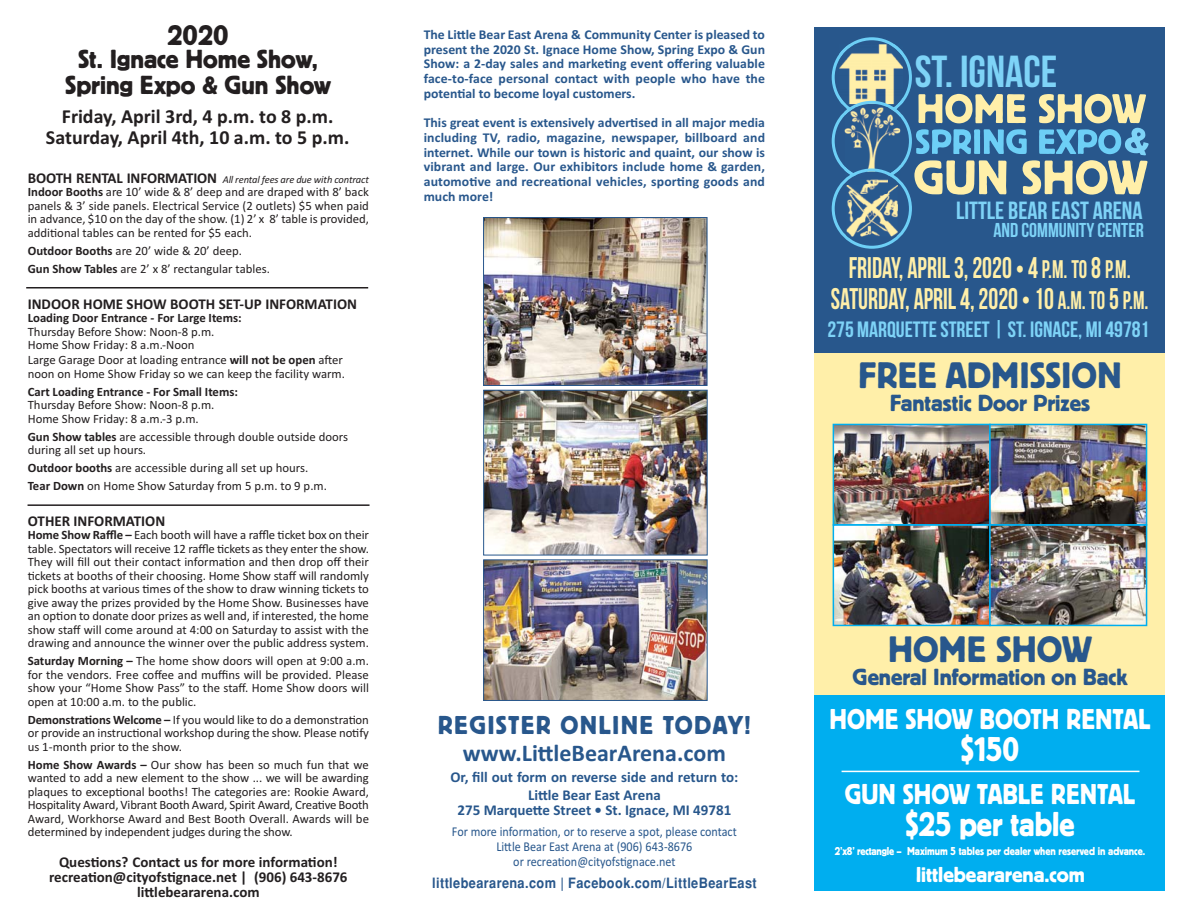
<style>
.page{position:relative;width:1188px;height:918px;background:#fff}
.page>*{position:absolute;margin:0;border:0;box-sizing:border-box;transform-origin:0 0}
.t1{font:44.85px "Bebas Neue";color:#7ed3f7}
.t2{font:38.4px "Block T";color:#28578c}
.t3{font:36px "Block T";color:#fff;scale:.9 1}
.t4{font:30px "Block T";color:#fff;scale:.9 1}
.t5{font:29.85px/31.5px "Bebas Neue";color:#ffefa9;text-align:center;scale:.84 1}
.t6{font:29.85px "Block T";color:#231f20}
.t7{font:27.3px/26.4px "Block T";color:#231f20;text-align:center}
.t8{font:27px "Block T";letter-spacing:.05em;color:#28578c}
.t9{font:24.9px "Bebas Neue";color:#7ed3f7}
.t10{font:24.3px "Block T";color:#28578c}
.t11{font:700 24px "Calibri";color:#28578c}
.t12{font:22.5px "Block T";color:#fff}
.t13{font:22.2px "Bebas Neue";color:#7ed3f7}
.t14{font:20.1px "Bebas Neue";color:#7ed3f7}
.t15{font:700 19.95px/21.1px "Calibri";color:#231f20;text-align:center}
.t16{font:700 15px/15px "Calibri";color:#231f20;text-align:center}
.t17{font:700 15px/18px "Calibri";color:#28578c;text-align:center}
.t18{font:700 14.25px "Helvetica";letter-spacing:.03em;color:#28578c;scale:.9 1}
.t19{font:700 13.5px/14.7px "Calibri";letter-spacing:.01em;color:#28578c;text-align:justify}
.t20{font:13.5px/15px "Calibri";color:#28578c;text-align:center;scale:.9 1}
.t21{font:12.75px/13.5px "Calibri";color:#231f20}
.t22{font:12px "Block T";color:#fff;scale:.9 1}
.t23{font:italic 10.5px "Calibri";letter-spacing:-.01em;color:#231f20}
.s1{font-weight:700;font-style:normal;font-size:15px}
.s2{font-weight:700}
.s3{font-size:25.5px}
</style>
<div class="page">
<div style="left:815px;top:78px;width:350px;height:813px;background:#ffefa9"></div>
<div style="left:815px;top:696px;width:350px;height:195px;background:#00aeef"></div>
<img style="left:485px;top:219px;width:220px;height:165px">
<div style="left:483px;top:217px;width:224px;height:169px;border:1px solid #28578c"></div>
<img style="left:485px;top:392px;width:221px;height:161px">
<div style="left:483px;top:390px;width:225px;height:165px;border:1px solid #28578c"></div>
<img style="left:485px;top:561px;width:221px;height:138px">
<div style="left:483px;top:559px;width:225px;height:142px;border:1px solid #28578c"></div>
<img style="left:836px;top:427px;width:152px;height:96px">
<div style="left:833px;top:424px;width:158px;height:102px;border:2px solid #00aeef"></div>
<img style="left:992px;top:427px;width:152px;height:96px">
<div style="left:989px;top:424px;width:158px;height:102px;border:2px solid #00aeef"></div>
<img style="left:836px;top:527px;width:152px;height:96px">
<div style="left:833px;top:524px;width:158px;height:102px;border:2px solid #00aeef"></div>
<img style="left:992px;top:527px;width:152px;height:96px">
<div style="left:989px;top:524px;width:158px;height:102px;border:2px solid #00aeef"></div>
<div style="left:815px;top:27px;width:350px;height:325px;background:#28578c"></div>
<svg style="left:832px;top:37px;width:317px;height:212px"></svg>
<img style="left:861px;top:179px;width:27px;height:15px">
<hr style="left:842px;top:771px;width:297px;height:1px;background:#fff">
<hr style="left:28px;top:504px;width:342px;height:2px;background:#231f20">
<hr style="left:26px;top:287px;width:342px;height:2px;background:#231f20">
<p class="t6" style="left:168px;top:25px;width:63px">2020</p>
<p class="t7" style="left:65px;top:47px;width:267px">St. Ignace Home Show,<br>Spring Expo &amp; Gun Show</p>
<p class="t15" style="left:46px;top:107px;width:305px">Friday, April 3rd, 4 p.m. to 8 p.m.<br>Saturday, April 4th, 10 a.m. to 5 p.m.</p>
<p class="t23" style="left:28px;top:173px;width:343px"><span class="s1">BOOTH RENTAL INFORMATION</span> All rental fees are due with contract</p>
<p class="t21" style="left:28px;top:186px;width:343px;text-align:justify"><span class="s2">Indoor Booths</span> are 10’ wide &amp; 8’ deep and are draped with 8’ back panels &amp; 3’ side panels. Electrical Service (2 outlets) $5 when paid in advance, $10 on the day of the show. (1) 2’ x 8’ table is provided, additional tables can be rented for $5 each.</p>
<p class="t21" style="left:28px;top:242px;width:244px;line-height:18px"><span class="s2">Outdoor Booths</span> are 20’ wide &amp; 20’ deep.<br><span class="s2">Gun Show Tables</span> are 2’ x 8’ rectangular tables.</p>
<p class="t16" style="left:28px;top:297px;width:331px">INDOOR HOME SHOW BOOTH SET-UP INFORMATION</p>
<p class="t21" style="left:28px;top:312px;width:215px"><span class="s2">Loading Door Entrance - For Large Items:<br></span>Thursday Before Show: Noon-8 p.m.<br>Home Show Friday: 8 a.m.-Noon</p>
<p class="t21" style="left:28px;top:354px;width:319px">Large Garage Door at loading entrance <span class="s2">will not be open</span> after noon on Home Show Friday so we can keep the facility warm.</p>
<p class="t21" style="left:28px;top:386px;width:212px"><span class="s2">Cart Loading Entrance - For Small Items:<br></span>Thursday Before Show: Noon-8 p.m.<br>Home Show Friday: 8 a.m.-3 p.m.</p>
<p class="t21" style="left:28px;top:431px;width:322px"><span class="s2">Gun Show tables</span> are accessible through double outside doors during all set up hours.</p>
<p class="t21" style="left:28px;top:460px;width:301px;line-height:18px"><span class="s2">Outdoor booths</span> are accessible during all set up hours.<br><span class="s2">Tear Down</span> on Home Show Saturday from 5 p.m. to 9 p.m.</p>
<p class="t16" style="left:28px;top:514px;width:139px">OTHER INFORMATION</p>
<p class="t21" style="left:28px;top:529px;width:343px;text-align:justify"><span class="s2">Home Show Raffle –</span> Each booth will have a raffle ticket box on their table. Spectators will receive 12 raffle tickets as they enter the show.<br>They will fill out their contact information and then drop off their tickets at booths of their choosing. Home Show staff will randomly pick booths at various times of the show to draw winning tickets to give away the prizes provided by the Home Show. Businesses have an option to donate door prizes as well and, if interested, the home show staff will come around at 4:00 on Saturday to assist with the drawing and announce the winner over the public address system.</p>
<p class="t21" style="left:28px;top:655px;width:343px;text-align:justify"><span class="s2">Saturday Morning –</span> The home show doors will open at 9:00 a.m. for the vendors. Free coffee and muffins will be provided. Please show your “Home Show Pass” to the staff. Home Show doors will open at 10:00 a.m. to the public.</p>
<p class="t21" style="left:28px;top:714px;width:343px;text-align:justify"><span class="s2">Demonstrations Welcome –</span> If you would like to do a demonstration or provide an instructional workshop during the show. Please notify us 1-month prior to the show.</p>
<p class="t21" style="left:28px;top:759px;width:343px;text-align:justify"><span class="s2">Home Show Awards –</span> Our show has been so much fun that we wanted to add a new element to the show ... we will be awarding plaques to exceptional booths! The categories are: Rookie Award, Hospitality Award, Vibrant Booth Award, Spirit Award, Creative Booth Award, Workhorse Award and Best Booth Overall. Awards will be determined by independent judges during the show.</p>
<p class="t16" style="left:49px;top:855px;width:300px">Questions? Contact us for more information! recreation@cityofstignace.net | (906) 643-8676 littlebeararena.com</p>
<p class="t19" style="left:424px;top:28px;width:343px">The Little Bear East Arena &amp; Community Center is pleased to present the 2020 St. Ignace Home Show, Spring Expo &amp; Gun Show: a 2-day sales and marketing event offering valuable face-to-face personal contact with people who have the potential to become loyal customers.</p>
<p class="t19" style="left:424px;top:116px;width:343px">This great event is extensively advertised in all major media including TV, radio, magazine, newspaper, billboard and internet. While our town is historic and quaint, our show is vibrant and large. Our exhibitors include home &amp; garden, automotive and recreational vehicles, sporting goods and much more!</p>
<p class="t8" style="left:438px;top:716px;width:315px">REGISTER ONLINE TODAY!</p>
<p class="t11" style="left:463px;top:744px;width:264px">www.LittleBearArena.com</p>
<p class="t17" style="left:450px;top:769px;width:290px">Or, fill out form on reverse side and return to:<br>Little Bear East Arena</p>
<p class="t17" style="left:458px;top:802px;width:275px">275 Marquette Street • St. Ignace, MI 49781</p>
<p class="t20" style="left:452px;top:825px;width:318px">For more information, or to reserve a spot, please contact<br>Little Bear East Arena at (906) 643-8676<br>or recreation@cityofstignace.net</p>
<p class="t18" style="left:432px;top:877px;width:362px">littlebeararena.com | Facebook.com/LittleBearEast</p>
<p class="t1" style="left:915px;top:45px;width:144px">ST. IGNACE</p>
<p class="t9" style="left:956px;top:196px;width:188px">LITTLE BEAR EAST ARENA</p>
<p class="t14" style="left:993px;top:218px;width:152px">AND COMMUNITY CENTER</p>
<p class="t5" style="left:831px;top:251px;width:380px">FRIDAY, APRIL 3, 2020 <span class="s3">•</span> 4 <span class="s3">P.M. TO</span> 8 <span class="s3">P.M.<br></span>SATURDAY, APRIL 4, 2020 <span class="s3">•</span> 10 <span class="s3">A.M. TO</span> 5 <span class="s3">P.M.</span></p>
<p class="t13" style="left:827px;top:316px;width:324px">275 MARQUETTE STREET | ST. IGNACE, MI 49781</p>
<p class="t2" style="left:858px;top:362px;width:266px">FREE ADMISSION</p>
<p class="t10" style="left:890px;top:394px;width:202px">Fantastic Door Prizes</p>
<p class="t2" style="left:888px;top:636px;width:206px">HOME SHOW</p>
<p class="t10" style="left:853px;top:669px;width:276px">General Information on Back</p>
<p class="t4" style="left:830px;top:708px;width:358px">HOME SHOW BOOTH RENTAL</p>
<p class="t3" style="left:961px;top:737px;width:66px">$150</p>
<p class="t4" style="left:845px;top:784px;width:324px">GUN SHOW TABLE RENTAL</p>
<p class="t3" style="left:905px;top:812px;width:189px">$25 per table</p>
<p class="t22" style="left:835px;top:847px;width:346px">2’x8’ rectangle – Maximum 5 tables per dealer when reserved in advance.</p>
<p class="t12" style="left:916px;top:867px;width:170px">littlebeararena.com</p>
</div>
